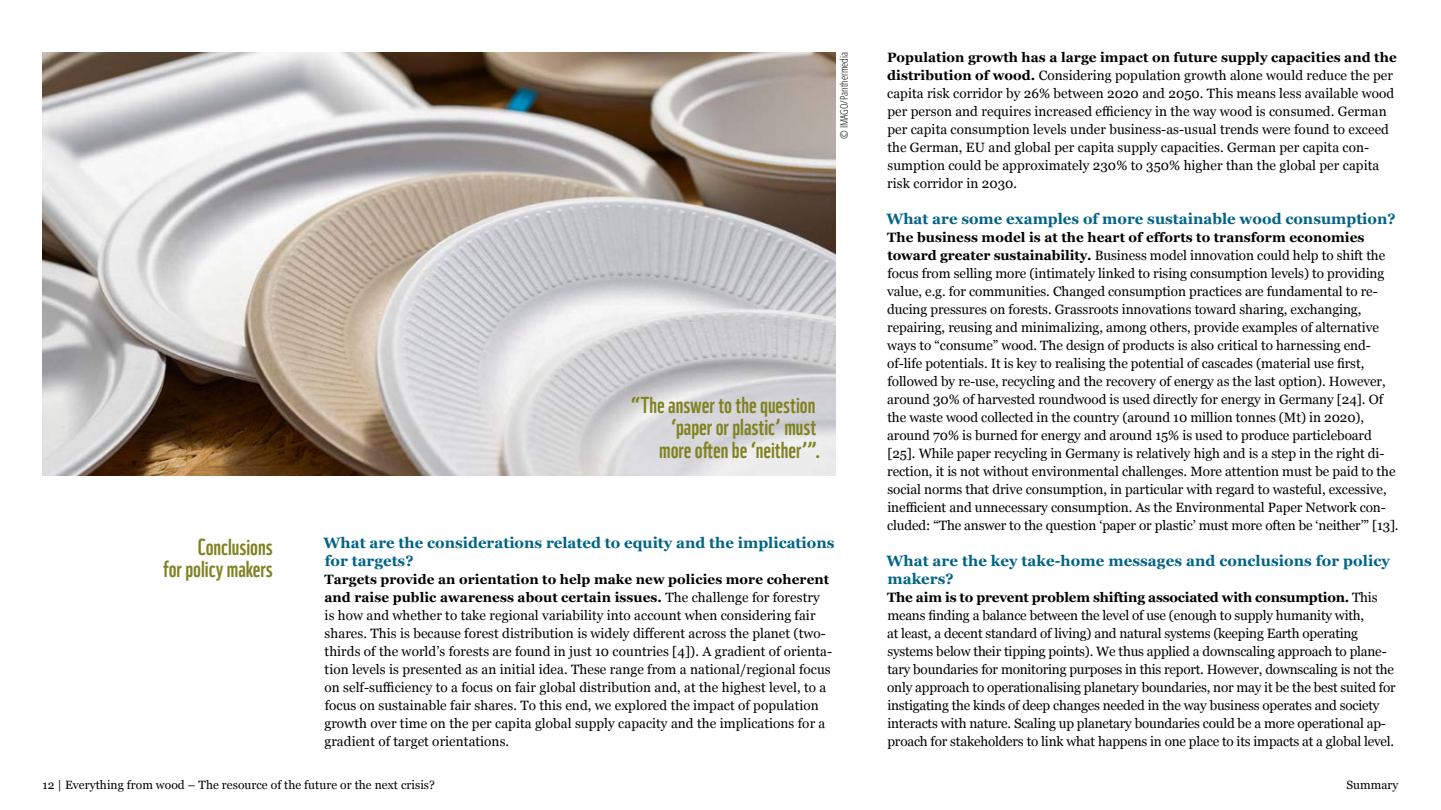
<style>
.page{position:relative;width:1441px;height:810px;background:#fff}
.page>*{position:absolute;margin:0;border:0;box-sizing:border-box;transform-origin:0 0}
.Pull_rechts_olive{font:22.5px/22.5px "WWF";color:#808221;text-align:right}
.ZwischHead_Georgi{font:700 15px/18px "Georgia";color:#006386}
.Copy_9_für_16_9_w{font:13.5px/18px "Georgia";letter-spacing:-.005em;color:#000}
.t1{font:12px "Georgia";letter-spacing:.005em;color:#000}
.Copyright{font:300 10.5px "Open Sans Condensed";color:#000}
.s1{font-weight:700}
</style>
<div class="page">
<img style="left:43px;top:52px;width:792px;height:424px">
<p class="Pull_rechts_olive" style="left:163px;top:534px;width:111px">Conclusions<br>for policy makers</p>
<p class="Copyright" style="left:836px;top:139px;width:88px;rotate:-90deg">© IMAGO/Panthermedia</p>
<p class="Pull_rechts_olive" style="left:630px;top:392px;width:191px">“The answer to the question ‘paper or plastic’ must<br>more often be ‘neither’”.</p>
<p class="ZwischHead_Georgi" style="left:323px;top:533px;width:512px">What are the considerations related to equity and the implications for targets?</p>
<p class="Copy_9_für_16_9_w" style="left:324px;top:569px;width:509px"><span class="s1">Targets provide an orientation to help make new policies more coherent and raise public awareness about certain issues.</span> The challenge for forestry is how and whether to take regional variability into account when considering fair shares. This is because forest distribution is widely different across the planet (two&shy;thirds of the world’s forests are found in just 10 countries [4]). A gradient of orienta&shy;tion levels is presented as an initial idea. These range from a national/regional focus on self-sufficiency to a focus on fair global distribution and, at the highest level, to a focus on sustainable fair shares. To this end, we explored the impact of population growth over time on the per capita global supply capacity and the implications for a gradient of target orientations.</p>
<p class="Copy_9_für_16_9_w" style="left:886px;top:47px;width:511px"><span class="s1">Population growth has a large impact on future supply capacities and the distribution of wood.</span> Considering population growth alone would reduce the per capita risk corridor by 26% between 2020 and 2050. This means less available wood per person and requires increased efficiency in the way wood is consumed. German per capita consumption levels under business-as-usual trends were found to exceed the German, EU and global per capita supply capacities. German per capita con&shy;sumption could be approximately 230% to 350% higher than the global per capita risk corridor in 2030.</p>
<p class="ZwischHead_Georgi" style="left:886px;top:209px;width:510px">What are some examples of more sustainable wood consumption?</p>
<p class="Copy_9_für_16_9_w" style="left:887px;top:227px;width:513px"><span class="s1">The business model is at the heart of efforts to transform economies toward greater sustainability.</span> Business model innovation could help to shift the focus from selling more (intimately linked to rising consumption levels) to providing value, e.g. for communities. Changed consumption practices are fundamental to re&shy;ducing pressures on forests. Grassroots innovations toward sharing, exchanging, repairing, reusing and minimalizing, among others, provide examples of alternative ways to “consume” wood. The design of products is also critical to harnessing end&shy;of-life potentials. It is key to realising the potential of cascades (material use first, followed by re-use, recycling and the recovery of energy as the last option). However, around 30% of harvested roundwood is used directly for energy in Germany [24]. Of the waste wood collected in the country (around 10 million tonnes (Mt) in 2020), around 70% is burned for energy and around 15% is used to produce particleboard [25]. While paper recycling in Germany is relatively high and is a step in the right di&shy;rection, it is not without environmental challenges. More attention must be paid to the social norms that drive consumption, in particular with regard to wasteful, excessive, inefficient and unnecessary consumption. As the Environmental Paper Network con&shy;cluded: “The answer to the question ‘paper or plastic’ must more often be ‘neither’” [13].</p>
<p class="ZwischHead_Georgi" style="left:886px;top:551px;width:505px">What are the key take-home messages and conclusions for policy makers?</p>
<p class="Copy_9_für_16_9_w" style="left:887px;top:587px;width:510px"><span class="s1">The aim is to prevent problem shifting associated with consumption.</span> This means finding a balance between the level of use (enough to supply humanity with,<br>at least, a decent standard of living) and natural systems (keeping Earth operating systems below their tipping points). We thus applied a downscaling approach to plane&shy;tary boundaries for monitoring purposes in this report. However, downscaling is not the only approach to operationalising planetary boundaries, nor may it be the best suited for instigating the kinds of deep changes needed in the way business operates and society interacts with nature. Scaling up planetary boundaries could be a more operational ap&shy;proach for stakeholders to link what happens in one place to its impacts at a global level.</p>
<p class="t1" style="left:43px;top:776px;width:394px">12 | Everything from wood – The resource of the future or the next crisis?</p>
<p class="t1" style="left:1345px;top:776px;width:54px">Summary</p>
</div>
